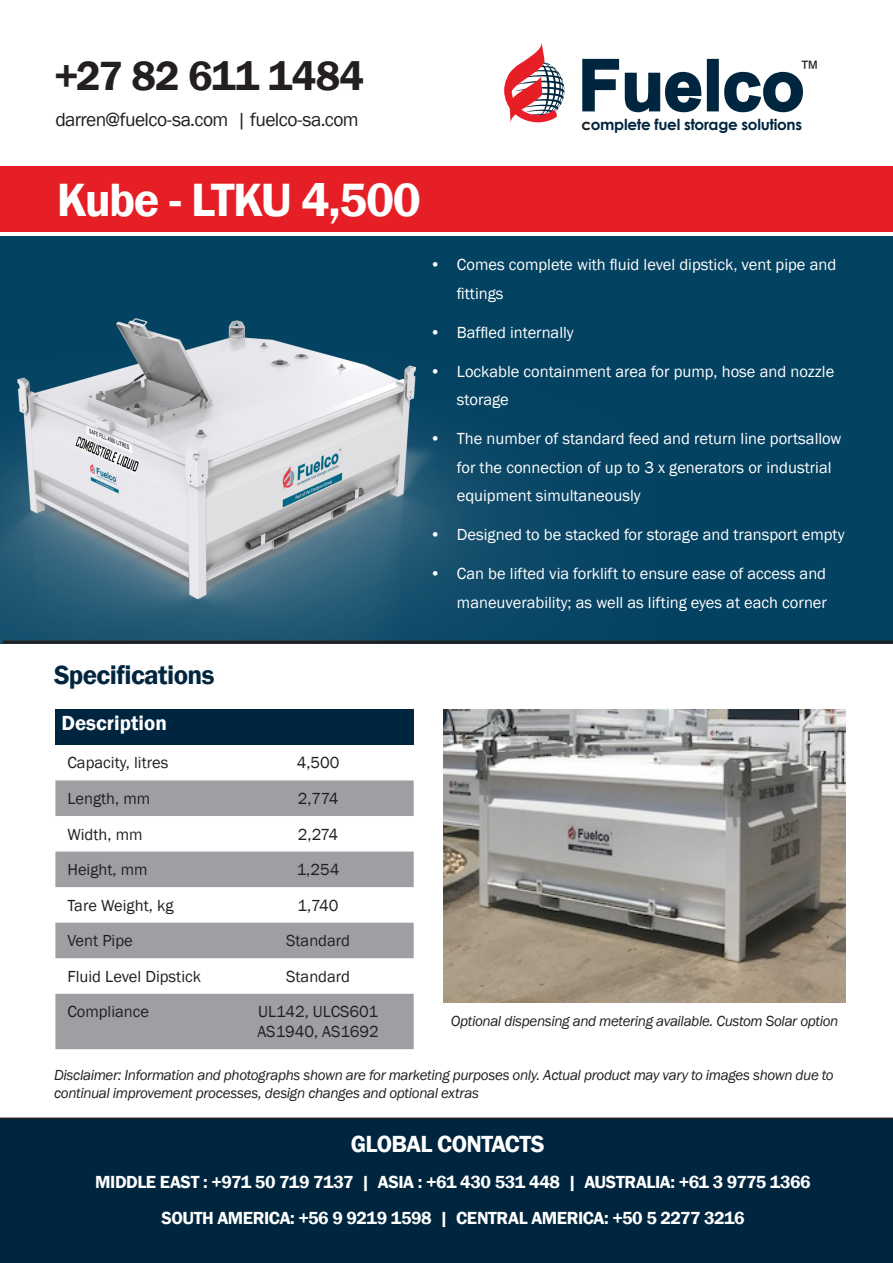
<style>
.page{position:relative;width:893px;height:1263px;background:#fff}
.page>*{position:absolute;margin:0;border:0;box-sizing:border-box;transform-origin:0 0}
.t1{font:700 70.2px "Arial";color:#00263f}
.T4{font:600 48px "Franklin Gothic";letter-spacing:-.03em;color:#fff}
.T4-2{font:600 42px "Franklin Gothic";letter-spacing:-.02em;color:#231f20}
.T4-3{font:600 27px "Franklin Gothic";letter-spacing:-.025em;color:#00263f}
.T4-4{font:600 24px "Franklin Gothic";letter-spacing:-.025em;color:#fff}
.t2{font:600 21px "Franklin Gothic";color:#fff}
.t3{font:19.95px "Arial";color:#231f20}
.T4-5{font:19.5px "Franklin Gothic";letter-spacing:-.035em;color:#231f20}
.T4-6{font:600 18px "Franklin Gothic";letter-spacing:-.025em;color:#fff}
.t4{font:16.5px/28.5px "Franklin Gothic";color:#fff}
.t5{font:16.5px/19.8px "Franklin Gothic";color:#231f20}
.t6{font:700 15.15px "Century Gothic";letter-spacing:-.02em;color:#00263f}
.T4-7{font:italic 15px/18px "Franklin Gothic";letter-spacing:-.025em;color:#231f20}
.s1{color:#231f20}
</style>
<div class="page">
<svg style="left:504px;top:43px;width:60px;height:80px"></svg>
<svg style="left:582px;top:58px;width:120px;height:55px"></svg>
<div style="left:707px;top:59px;width:12px;height:52px;border:2px solid #00263f"></div>
<svg style="left:724px;top:71px;width:79px;height:42px"></svg>
<div style="left:0;top:236px;width:893px;height:408px;background:#044262"></div>
<div style="left:0;top:1117px;width:893px;height:146px;background:#00263f"></div>
<img style="left:0;top:166px;width:653px;height:478px">
<div style="left:0;top:167px;width:893px;height:65px;background:#e61f26"></div>
<div style="left:55px;top:710px;width:359px;height:35px;background:#00263f"></div>
<svg style="left:55px;top:780px;width:359px;height:269px;fill:#9d9fa2"></svg>
<img style="left:443px;top:710px;width:403px;height:292px">
<svg style="left:3px;top:641px;width:890px;height:3px;background:#202328"></svg>
<p class="T4-2" style="left:54px;top:50px;width:312px">+27 82 611 1484</p>
<p class="T4-5" style="left:55px;top:107px;width:305px">darren@fuelco-sa.com | fuelco-sa.com</p>
<p class="t1" style="left:578px;top:36px;width:228px">Fuelco</p>
<p class="t6" style="left:581px;top:113px;width:222px"><span class="s1">c</span>omplete fuel storage solutions</p>
<p class="t3" style="left:799px;top:55px;width:21px">™</p>
<p class="T4" style="left:57px;top:170px;width:366px">Kube - LTKU 4,500</p>
<p class="t4" style="left:457px;top:251px;width:381px;text-indent:-27px">• Comes complete with fluid level dipstick, vent pipe and fittings</p>
<p class="t4" style="left:430px;top:318px;width:145px">• Baffled internally</p>
<p class="t4" style="left:457px;top:357px;width:379px;text-indent:-27px">• Lockable containment area for pump, hose and nozzle storage</p>
<p class="t4" style="left:457px;top:425px;width:386px;text-indent:-27px">• The number of standard feed and return line portsallow for the connection of up to 3 x generators or industrial equipment simultaneously</p>
<p class="t4" style="left:430px;top:521px;width:416px">• Designed to be stacked for storage and transport empty</p>
<p class="t4" style="left:430px;top:560px;width:399px;text-align:right">• Can be lifted via forklift to ensure ease of access and maneuverability; as well as lifting eyes at each corner</p>
<p class="T4-3" style="left:54px;top:658px;width:162px">Specifications</p>
<p class="t2" style="left:61px;top:710px;width:107px">Description</p>
<p class="t5" style="left:67px;top:753px;width:103px">Capacity, litres</p>
<p class="t5" style="left:297px;top:753px;width:44px">4,500</p>
<p class="t5" style="left:67px;top:789px;width:84px">Length, mm</p>
<p class="t5" style="left:298px;top:789px;width:42px">2,774</p>
<p class="t5" style="left:67px;top:824px;width:77px">Width, mm</p>
<p class="t5" style="left:298px;top:824px;width:42px">2,274</p>
<p class="t5" style="left:67px;top:860px;width:82px">Height, mm</p>
<p class="t5" style="left:297px;top:860px;width:44px">1,254</p>
<p class="t5" style="left:67px;top:896px;width:108px">Tare Weight, kg</p>
<p class="t5" style="left:298px;top:896px;width:42px">1,740</p>
<p class="t5" style="left:67px;top:931px;width:67px">Vent Pipe</p>
<p class="t5" style="left:286px;top:931px;width:65px">Standard</p>
<p class="t5" style="left:67px;top:967px;width:135px">Fluid Level Dipstick</p>
<p class="t5" style="left:286px;top:967px;width:65px">Standard</p>
<p class="t5" style="left:67px;top:1002px;width:83px">Compliance</p>
<p class="t5" style="left:257px;top:1002px;width:123px">UL142, ULCS601<br>AS1940, AS1692</p>
<p class="T4-7" style="left:451px;top:1012px;width:389px">Optional dispensing and metering available. Custom Solar option</p>
<p class="T4-7" style="left:54px;top:1066px;width:781px">Disclaimer: Information and photographs shown are for marketing purposes only. Actual product may vary to images shown due to continual improvement processes, design changes and optional extras</p>
<p class="T4-4" style="left:351px;top:1129px;width:196px">GLOBAL CONTACTS</p>
<p class="T4-6" style="left:95px;top:1171px;width:717px">MIDDLE EAST : +971 50 719 7137 | ASIA : +61 430 531 448 | AUSTRALIA: +61 3 9775 1366</p>
<p class="T4-6" style="left:161px;top:1207px;width:585px">SOUTH AMERICA: +56 9 9219 1598 | CENTRAL AMERICA: +50 5 2277 3216</p>
</div>
